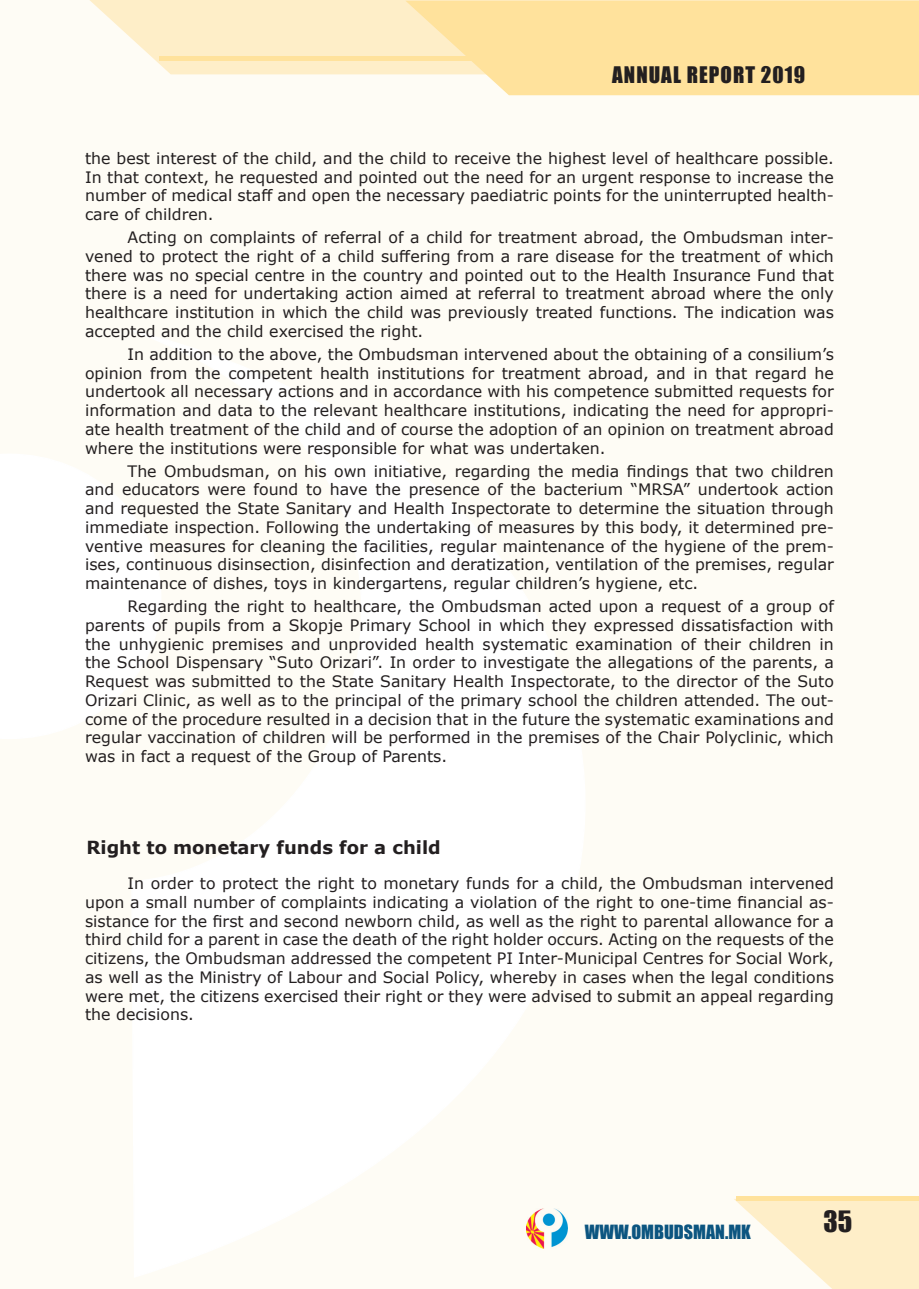
<style>
.page{position:relative;width:919px;height:1289px;background:#fff}
.page>*{position:absolute;margin:0;border:0;box-sizing:border-box;transform-origin:0 0}
.t1{font:27px "Impact";color:#231f20}
.t2{font:21px "Impact";letter-spacing:.05em;color:#231f20}
.t3{font:700 18px "Verdana";color:#231f20}
.t4{font:18px "Impact";color:#0c5580}
.t5{font:15.75px/18.8px "Verdana";color:#231f20;text-align:justify}
</style>
<div class="page">
<svg style="left:733px;top:1198px;width:185px;height:90px"></svg>
<svg style="left:89px;top:0;width:829px;height:74px;fill:#feeec8"></svg>
<svg style="left:405px;top:1px;width:513px;height:94px;fill:#ffe29c"></svg>
<div style="left:159px;top:56px;width:638px;height:5px;background:#ffe29c"></div>
<div style="left:736px;top:1196px;width:182px;height:5px;background:#ffe29c"></div>
<img style="left:526px;top:1208px;width:41px;height:40px">
<h2 class="t2" style="left:612px;top:59px;width:195px">ANNUAL REPORT 2019</h2>
<p class="t5" style="left:85px;top:148px;width:750px">the best interest of the child, and the child to receive the highest level of healthcare possible.<br>In that context, he requested and pointed out the need for an urgent response to increase the number of medical staff and open the necessary paediatric points for the uninterrupted health&shy;care of children.</p>
<p class="t5" style="left:85px;top:228px;width:750px;text-indent:43px">Acting on complaints of referral of a child for treatment abroad, the Ombudsman inter&shy;vened to protect the right of a child suffering from a rare disease for the treatment of which there was no special centre in the country and pointed out to the Health Insurance Fund that there is a need for undertaking action aimed at referral to treatment abroad where the only healthcare institution in which the child was previously treated functions. The indication was accepted and the child exercised the right.</p>
<p class="t5" style="left:85px;top:344px;width:750px;text-indent:43px">In addition to the above, the Ombudsman intervened about the obtaining of a consilium’s opinion from the competent health institutions for treatment abroad, and in that regard he undertook all necessary actions and in accordance with his competence submitted requests for information and data to the relevant healthcare institutions, indicating the need for appropri&shy;ate health treatment of the child and of course the adoption of an opinion on treatment abroad where the institutions were responsible for what was undertaken.</p>
<p class="t5" style="left:85px;top:461px;width:750px;text-indent:43px">The Ombudsman, on his own initiative, regarding the media findings that two children and educators were found to have the presence of the bacterium “MRSA” undertook action and requested the State Sanitary and Health Inspectorate to determine the situation through immediate inspection. Following the undertaking of measures by this body, it determined pre&shy;ventive measures for cleaning the facilities, regular maintenance of the hygiene of the prem&shy;ises, continuous disinsection, disinfection and deratization, ventilation of the premises, regular maintenance of dishes, toys in kindergartens, regular children’s hygiene, etc.</p>
<p class="t5" style="left:85px;top:597px;width:750px;text-indent:43px">Regarding the right to healthcare, the Ombudsman acted upon a request of a group of parents of pupils from a Skopje Primary School in which they expressed dissatisfaction with the unhygienic premises and unprovided health systematic examination of their children in the School Dispensary “Suto Orizari”. In order to investigate the allegations of the parents, a Request was submitted to the State Sanitary Health Inspectorate, to the director of the Suto Orizari Clinic, as well as to the principal of the primary school the children attended. The out&shy;come of the procedure resulted in a decision that in the future the systematic examinations and regular vaccination of children will be performed in the premises of the Chair Polyclinic, which was in fact a request of the Group of Parents.</p>
<p class="t3" style="left:86px;top:835px;width:356px">Right to monetary funds for a child</p>
<p class="t5" style="left:85px;top:873px;width:750px;text-indent:43px">In order to protect the right to monetary funds for a child, the Ombudsman intervened upon a small number of complaints indicating a violation of the right to one-time financial as&shy;sistance for the first and second newborn child, as well as the right to parental allowance for a third child for a parent in case the death of the right holder occurs. Acting on the requests of the citizens, the Ombudsman addressed the competent PI Inter-Municipal Centres for Social Work, as well as the Ministry of Labour and Social Policy, whereby in cases when the legal conditions were met, the citizens exercised their right or they were advised to submit an appeal regarding the decisions.</p>
<p class="t4" style="left:584px;top:1217px;width:168px">WWW.OMBUDSMAN.MK</p>
<h1 class="t1" style="left:823px;top:1200px;width:30px">35</h1>
</div>
